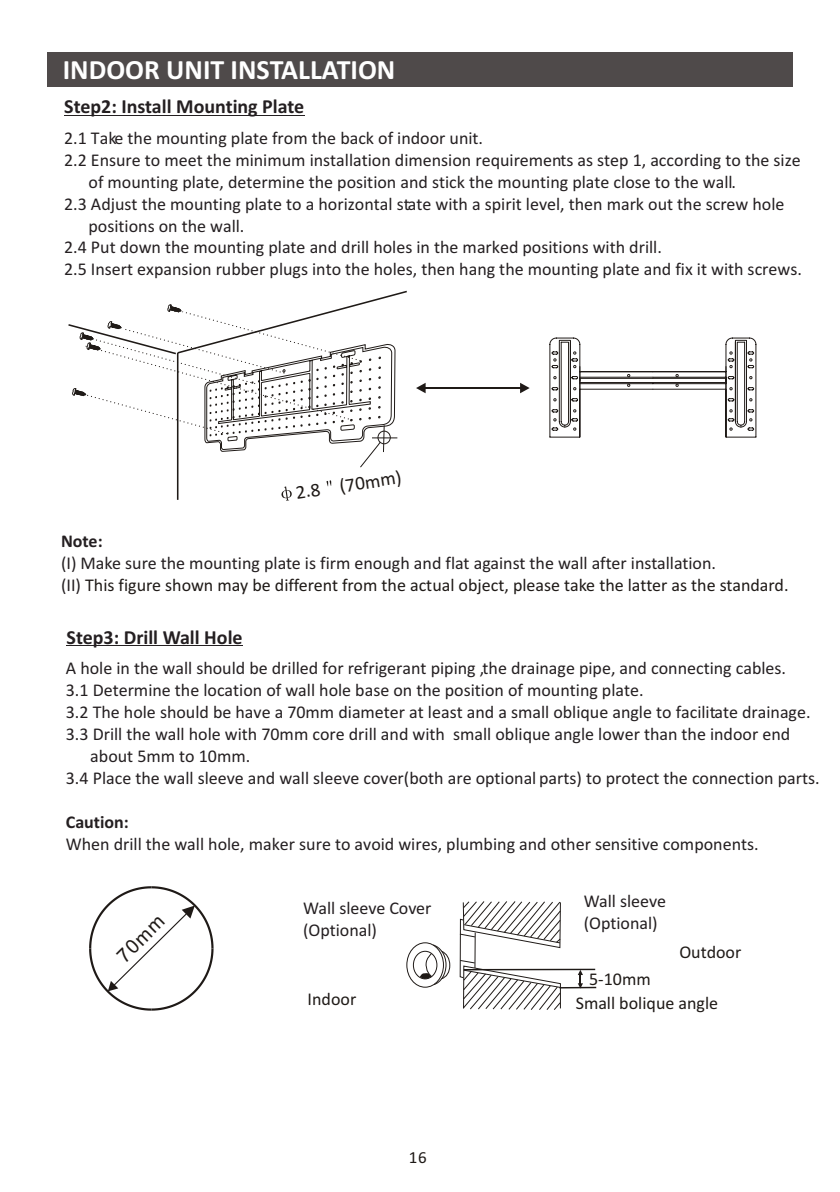
<style>
.page{position:relative;width:840px;height:1192px;background:#fff}
.page>*{position:absolute;margin:0;border:0;box-sizing:border-box;transform-origin:0 0}
.t1{font:700 28px "Calibri";color:#fff}
.t2{font:700 20px "Calibri";color:#241f21}
.t3{font:19.6px "Arial";color:#1f1a17}
.t4{font:19.4px "Calibri";color:#1f1a17}
.t5{font:18px/22px "Calibri";color:#241f21}
.t6{font:18px "Calibri";color:#1f1a17}
.t7{font:700 18px "Calibri";color:#241f21}
.t8{font:17px "Calibri";color:#1f1a17}
.s1{color:#1f1a17}
</style>
<div class="page">
<svg style="left:89px;top:886px;width:125px;height:125px"></svg>
<hr style="left:67px;top:645px;width:176px;height:1px;background:#241f21">
<div style="left:48px;top:52px;width:745px;height:35px;background:#4f4a4a"></div>
<div style="left:413px;top:951px;width:24px;height:28px;border:1px solid #1f1a17;border-radius:50%"></div>
<svg style="left:420px;top:944px;width:31px;height:42px"></svg>
<div style="left:406px;top:942px;width:38px;height:46px;border:1px solid #1f1a17;border-radius:50%"></div>
<svg style="left:459px;top:901px;width:103px;height:109px"></svg>
<hr style="left:559px;top:987px;width:37px;height:2px;background:#1f1a17">
<hr style="left:464px;top:969px;width:131px;height:1px;background:#1f1a17">
<svg style="left:578px;top:970px;width:5px;height:19px"></svg>
<hr style="left:64px;top:115px;width:240px;height:1px;background:#241f21">
<svg style="left:549px;top:337px;width:208px;height:101px"></svg>
<hr style="left:177px;top:353px;width:2px;height:147px;background:#1f1a17">
<svg style="left:68px;top:290px;width:339px;height:178px"></svg>
<svg style="left:281px;top:486px;width:11px;height:15px"></svg>
<svg style="left:327px;top:480px;width:4px;height:6px"></svg>
<svg style="left:416px;top:383px;width:10px;height:10px"></svg>
<hr style="left:425px;top:387px;width:96px;height:2px;background:#1f1a17">
<svg style="left:520px;top:383px;width:10px;height:10px"></svg>
<h1 class="t1" style="left:63px;top:58px;width:334px">INDOOR UNIT INSTALLATION</h1>
<p class="t2" style="left:64px;top:98px;width:242px">Step2: Install Mounting Plate</p>
<p class="t5" style="left:64px;top:128px;width:421px">2.1 Take the mounting plate from the back of indoor unit.</p>
<p class="t5" style="left:64px;top:150px;width:738px">2.2 Ensure to meet the minimum installation dimension requirements as step 1, according to the size</p>
<p class="t5" style="left:89px;top:172px;width:649px">of mounting plate, determine the position and stick the mounting plate close to the wall.</p>
<p class="t5" style="left:64px;top:194px;width:722px">2.3 Adjust the mounting plate to a horizontal state with a spirit level, then mark out the screw hole</p>
<p class="t5" style="left:89px;top:216px;width:158px">positions on the wall.</p>
<p class="t5" style="left:64px;top:238px;width:599px">2.4 Put down the mounting plate and drill holes in the marked positions with drill.</p>
<p class="t5" style="left:64px;top:260px;width:739px">2.5 Insert expansion rubber plugs into the holes, then hang the mounting plate and fix it with screws.</p>
<p class="t4" style="left:295px;top:484px;width:108px;rotate:-8deg">2.8 (70mm)</p>
<p class="t7" style="left:61px;top:533px;width:43px">Note:</p>
<p class="t5" style="left:61px;top:553px;width:729px">(I) Make sure the mounting plate is firm enough and flat against the wall after installation.<br>(II) <span class="s1">This figure shown may be different from the actual object, please take the latter as the standard.</span></p>
<p class="t2" style="left:67px;top:629px;width:178px">Step3: Drill Wall Hole</p>
<p class="t5" style="left:66px;top:659px;width:722px">A hole in the wall should be drilled for refrigerant piping ,the drainage pipe, and connecting cables.</p>
<p class="t5" style="left:66px;top:681px;width:579px">3.1 Determine the location of wall hole base on the position of mounting plate.</p>
<p class="t5" style="left:66px;top:703px;width:746px">3.2 The hole should be have a 70mm diameter at least and a small oblique angle to facilitate drainage.</p>
<p class="t5" style="left:66px;top:725px;width:726px">3.3 Drill the wall hole with 70mm core drill and with small oblique angle lower than the indoor end</p>
<p class="t5" style="left:90px;top:747px;width:162px">about 5mm to 10mm.</p>
<p class="t5" style="left:66px;top:769px;width:755px">3.4 Place the wall sleeve and wall sleeve cover(both are optional parts) to protect the connection parts.</p>
<p class="t7" style="left:66px;top:815px;width:65px">Caution:</p>
<p class="t5" style="left:66px;top:835px;width:694px">When drill the wall hole, maker sure to avoid wires, plumbing and other sensitive components.</p>
<p class="t3" style="left:115px;top:954px;width:59px;rotate:-45deg">70mm</p>
<p class="t5" style="left:303px;top:898px;width:130px">Wall sleeve Cover (Optional)</p>
<p class="t5" style="left:584px;top:892px;width:84px">Wall sleeve (Optional)</p>
<p class="t6" style="left:589px;top:972px;width:63px">5-10mm</p>
<p class="t6" style="left:679px;top:944px;width:63px">Outdoor</p>
<p class="t6" style="left:308px;top:991px;width:50px">Indoor</p>
<p class="t6" style="left:576px;top:996px;width:144px">Small bolique angle</p>
<p class="t8" style="left:409px;top:1151px;width:19px">16</p>
</div>
